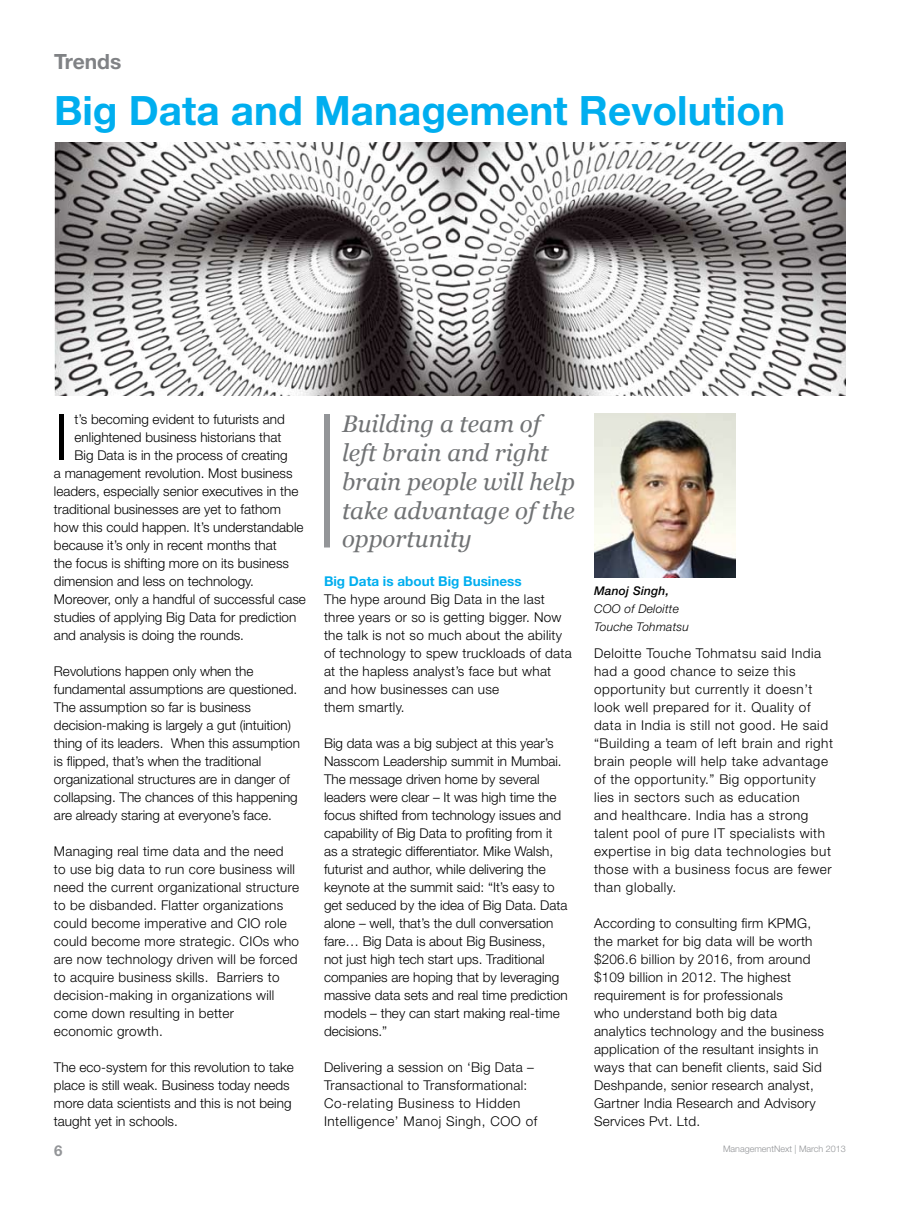
<style>
.page{position:relative;width:900px;height:1206px;background:#fff}
.page>*{position:absolute;margin:0;border:0;box-sizing:border-box;transform-origin:0 0}
.t1{font:300 63.9px "Helvetica Neue LT Std";color:#000}
.t2{font:700 40.5px "Helvetica Neue LT Std";color:#00aeef}
.t3{font:italic 24px/28.8px "Georgia";color:#717375}
.t4{font:700 21px "Helvetica Neue LT Std";color:#808285}
.t5{font:700 15px "Helvetica Neue LT Std";color:#939598}
.t6{font:300 13.5px/18px "Helvetica Neue LT Std";color:#000}
.t7{font:300 13.5px/18px "Helvetica Neue LT Std";letter-spacing:.02em;color:#000}
.t8{font:300 13.5px/18px "Helvetica Neue LT Std";letter-spacing:.04em;color:#000}
.t9{font:700 13.5px "Helvetica Neue LT Std";color:#00aeef}
.t10{font:italic 300 12px/18px "Helvetica Neue LT Std";letter-spacing:.02em;color:#000}
.t11{font:italic 500 12px "Helvetica Neue LT Std";letter-spacing:.02em;color:#000}
.t12{font:300 9px "Helvetica Neue LT Std";color:#939598}
</style>
<div class="page">
<div style="left:324px;top:414px;width:6px;height:134px;background:#939598"></div>
<img style="left:54px;top:143px;width:792px;height:253px">
<img style="left:594px;top:414px;width:142px;height:164px">
<h3 class="t4" style="left:54px;top:49px;width:69px">Trends</h3>
<h2 class="t2" style="left:54px;top:85px;width:733px">Big Data and Management Revolution</h2>
<h1 class="t1" style="left:54px;top:398px;width:16px">I</h1>
<p class="t6" style="left:75px;top:410px;width:212px">t’s becoming evident to futurists and</p>
<p class="t6" style="left:75px;top:428px;width:208px">enlightened business historians that</p>
<p class="t6" style="left:75px;top:446px;width:215px">Big Data is in the process of creating</p>
<p class="t6" style="left:54px;top:464px;width:240px">a management revolution. Most business</p>
<p class="t6" style="left:54px;top:482px;width:246px">leaders, especially senior executives in the</p>
<p class="t6" style="left:54px;top:500px;width:229px">traditional businesses are yet to fathom</p>
<p class="t6" style="left:54px;top:518px;width:251px">how this could happen. It’s understandable</p>
<p class="t6" style="left:54px;top:536px;width:224px">because it’s only in recent months that</p>
<p class="t6" style="left:54px;top:554px;width:236px">the focus is shifting more on its business</p>
<p class="t6" style="left:54px;top:572px;width:202px">dimension and less on technology.</p>
<p class="t6" style="left:54px;top:590px;width:254px">Moreover, only a handful of successful case</p>
<p class="t6" style="left:54px;top:608px;width:244px">studies of applying Big Data for prediction</p>
<p class="t6" style="left:54px;top:626px;width:192px">and analysis is doing the rounds.</p>
<p class="t6" style="left:54px;top:662px;width:247px">Revolutions happen only when the fundamental assumptions are questioned.<br>The assumption so far is business decision-making is largely a gut (intuition) thing of its leaders. When this assumption is flipped, that’s when the traditional organizational structures are in danger of collapsing. The chances of this happening are already staring at everyone’s face.</p>
<p class="t7" style="left:54px;top:841px;width:247px">Managing real time data and the need<br>to use big data to run core business will need the current organizational structure to be disbanded. Flatter organizations could become imperative and CIO role could become more strategic. CIOs who are now technology driven will be forced to acquire business skills. Barriers to decision-making in organizations will come down resulting in better<br>economic growth.</p>
<p class="t6" style="left:54px;top:1057px;width:241px">The eco-system for this revolution to take place is still weak. Business today needs more data scientists and this is not being taught yet in schools.</p>
<p class="t5" style="left:54px;top:1142px;width:10px">6</p>
<h3 class="t3" style="left:342px;top:410px;width:234px">Building a team of left brain and right brain people will help take advantage of the opportunity</h3>
<p class="t9" style="left:324px;top:572px;width:199px">Big Data is about Big Business</p>
<p class="t7" style="left:324px;top:590px;width:249px">The hype around Big Data in the last three years or so is getting bigger. Now the talk is not so much about the ability of technology to spew truckloads of data at the hapless analyst’s face but what and how businesses can use<br>them smartly.</p>
<p class="t6" style="left:324px;top:734px;width:245px">Big data was a big subject at this year’s Nasscom Leadership summit in Mumbai.<br>The message driven home by several leaders were clear – It was high time the focus shifted from technology issues and capability of Big Data to profiting from it as a strategic differentiator. Mike Walsh, futurist and author, while delivering the keynote at the summit said: “It’s easy to get seduced by the idea of Big Data. Data alone – well, that’s the dull conversation fare… Big Data is about Big Business,<br>not just high tech start ups. Traditional companies are hoping that by leveraging massive data sets and real time prediction models – they can start making real-time decisions.”</p>
<p class="t7" style="left:324px;top:1057px;width:215px">Delivering a session on ‘Big Data – Transactional to Transformational:<br>Co-relating Business to Hidden Intelligence’ Manoj Singh, COO of</p>
<p class="t11" style="left:594px;top:584px;width:77px">Manoj Singh,</p>
<p class="t10" style="left:594px;top:600px;width:96px">COO of Deloitte<br>Touche Tohmatsu</p>
<p class="t8" style="left:594px;top:644px;width:241px">Deloitte Touche Tohmatsu said India had a good chance to seize this opportunity but currently it doesn’t look well prepared for it. Quality of data in India is still not good. He said “Building a team of left brain and right brain people will help take advantage of the opportunity.” Big opportunity lies in sectors such as education<br>and healthcare. India has a strong talent pool of pure IT specialists with expertise in big data technologies but those with a business focus are fewer than globally.</p>
<p class="t7" style="left:594px;top:914px;width:231px">According to consulting firm KPMG, the market for big data will be worth $206.6 billion by 2016, from around $109 billion in 2012. The highest requirement is for professionals<br>who understand both big data analytics technology and the business application of the resultant insights in ways that can benefit clients, said Sid Deshpande, senior research analyst, Gartner India Research and Advisory Services Pvt. Ltd.</p>
<p class="t12" style="left:723px;top:1143px;width:124px">ManagementNext | March 2013</p>
</div>
